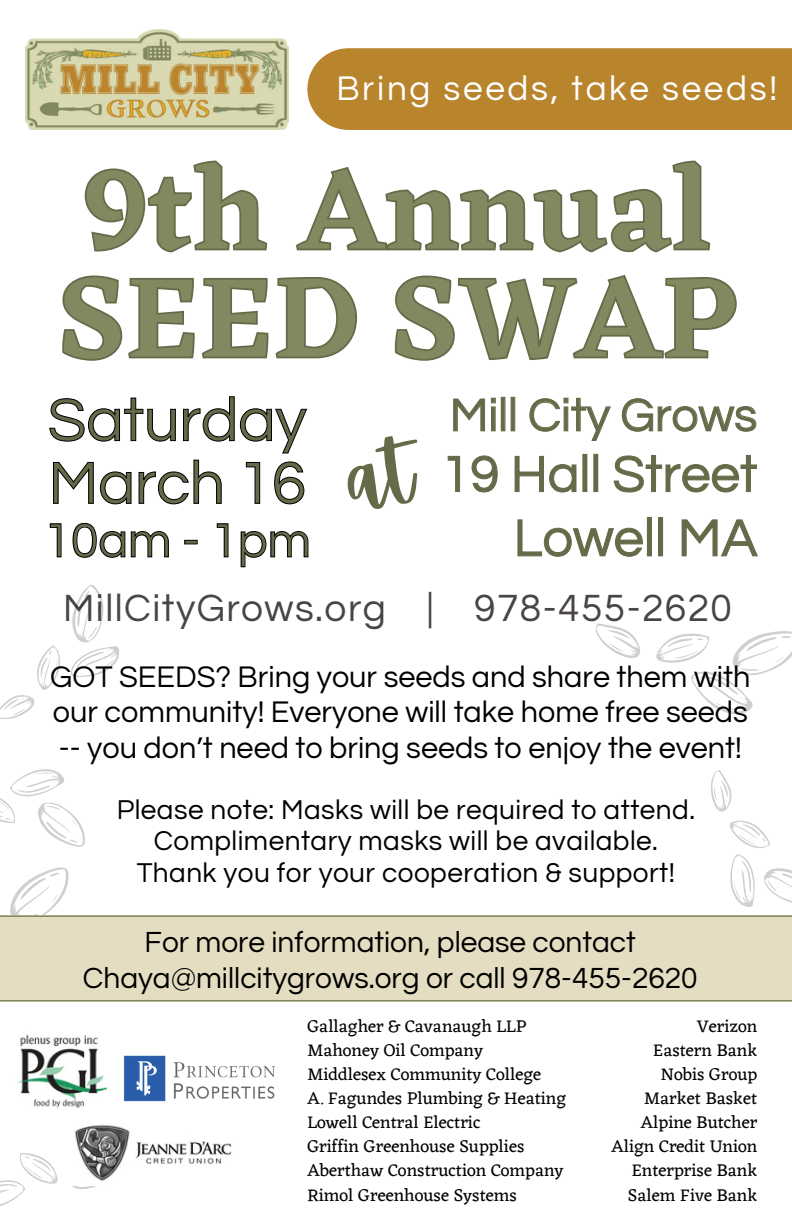
<style>
.page{position:relative;width:792px;height:1224px;background:#fff}
.page>*{position:absolute;margin:0;border:0;box-sizing:border-box;transform-origin:0 0}
.t1{font:600 119.6px/108px "Eczar";color:#818960}
.t2{font:62.6px "Questrial";color:#656b49}
.t3{font:61.8px "Questrial";color:#656b49}
.t4{font:54.4px "Questrial";color:#656b49}
.t5{font:53.2px "Questrial";color:#656b49}
.t6{font:49.8px "Questrial";color:#656b49}
.t7{font:47.8px "Questrial";color:#656b49}
.t8{font:39px "Questrial";letter-spacing:.035em;color:#494445}
.t9{font:35px "Questrial";letter-spacing:.08em;color:#fff}
.t10{font:30.6px/35.8px "Questrial";color:#000;text-align:justify}
.t11{font:29.8px/36px "Questrial";color:#000;text-align:center}
.t12{font:28px/31.6px "Questrial";letter-spacing:.015em;color:#000;text-align:center}
.t13{font:17.8px/24px "Eczar";color:#000}
</style>
<div class="page">
<svg style="left:0;top:769px;width:85px;height:78px"></svg>
<svg style="left:711px;top:770px;width:21px;height:42px"></svg>
<svg style="left:729px;top:820px;width:63px;height:87px"></svg>
<svg style="left:72px;top:1186px;width:24px;height:3px"></svg>
<svg style="left:0;top:1153px;width:57px;height:53px"></svg>
<svg style="left:10px;top:868px;width:59px;height:47px"></svg>
<div style="left:307px;top:48px;width:485px;height:82px;background:#b9852c"></div>
<svg style="left:595px;top:623px;width:45px;height:35px"></svg>
<svg style="left:656px;top:631px;width:136px;height:83px"></svg>
<svg style="left:71px;top:585px;width:49px;height:92px"></svg>
<svg style="left:0;top:645px;width:60px;height:74px"></svg>
<img style="left:17px;top:1034px;width:90px;height:74px">
<img style="left:123px;top:1055px;width:152px;height:47px">
<div style="left:0;top:915px;width:792px;height:86px;background:#e4ddc1"></div>
<img style="left:75px;top:1125px;width:157px;height:57px">
<hr style="left:0;top:915px;width:792px;height:2px;background:#818960">
<img style="left:26px;top:29px;width:262px;height:101px">
<svg style="left:84px;top:160px;width:627px;height:93px"></svg>
<svg style="left:62px;top:275px;width:675px;height:86px"></svg>
<svg style="left:50px;top:397px;width:257px;height:56px"></svg>
<svg style="left:53px;top:460px;width:251px;height:44px"></svg>
<svg style="left:50px;top:523px;width:258px;height:44px"></svg>
<svg style="left:453px;top:397px;width:304px;height:44px"></svg>
<svg style="left:447px;top:454px;width:310px;height:39px"></svg>
<svg style="left:517px;top:517px;width:241px;height:40px"></svg>
<hr style="left:0;top:1000px;width:792px;height:1px;background:#818960">
<h3 class="t9" style="left:336px;top:72px;width:442px">Bring seeds, take seeds!</h3>
<h1 class="t1" style="left:57px;top:154px;width:682px">9th Annual<br>SEED SWAP</h1>
<h2 class="t2" style="left:48px;top:389px;width:260px">Saturday</h2>
<h3 class="t3" style="left:49px;top:453px;width:259px">March 16</h3>
<h3 class="t6" style="left:44px;top:516px;width:269px">10am - 1pm</h3>
<h3 class="t7" style="left:450px;top:392px;width:309px">Mill City Grows</h3>
<h3 class="t5" style="left:441px;top:448px;width:318px">19 Hall Street</h3>
<h3 class="t4" style="left:514px;top:511px;width:245px">Lowell MA</h3>
<h3 class="t8" style="left:63px;top:589px;width:670px">MillCityGrows.org | 978-455-2620</h3>
<h3 class="t10" style="left:50px;top:659px;width:702px">GOT SEEDS? Bring your seeds and share them with our community! Everyone will take home free seeds -- you don’t need to bring seeds to enjoy the event!</h3>
<h3 class="t12" style="left:117px;top:794px;width:580px">Please note: Masks will be required to attend.<br>Complimentary masks will be available.<br>Thank you for your cooperation &amp; support!</h3>
<h3 class="t11" style="left:83px;top:925px;width:616px">For more information, please contact<br>Chaya@millcitygrows.org or call 978-455-2620</h3>
<p class="t13" style="left:307px;top:1014px;width:260px">Gallagher &amp; Cavanaugh LLP<br>Mahoney Oil Company<br>Middlesex Community College<br>A. Fagundes Plumbing &amp; Heating<br>Lowell Central Electric<br>Griffin Greenhouse Supplies<br>Aberthaw Construction Company<br>Rimol Greenhouse Systems</p>
<p class="t13" style="left:611px;top:1014px;width:147px;text-align:right">Verizon<br>Eastern Bank<br>Nobis Group<br>Market Basket<br>Alpine Butcher<br>Align Credit Union<br>Enterprise Bank<br>Salem Five Bank</p>
</div>
